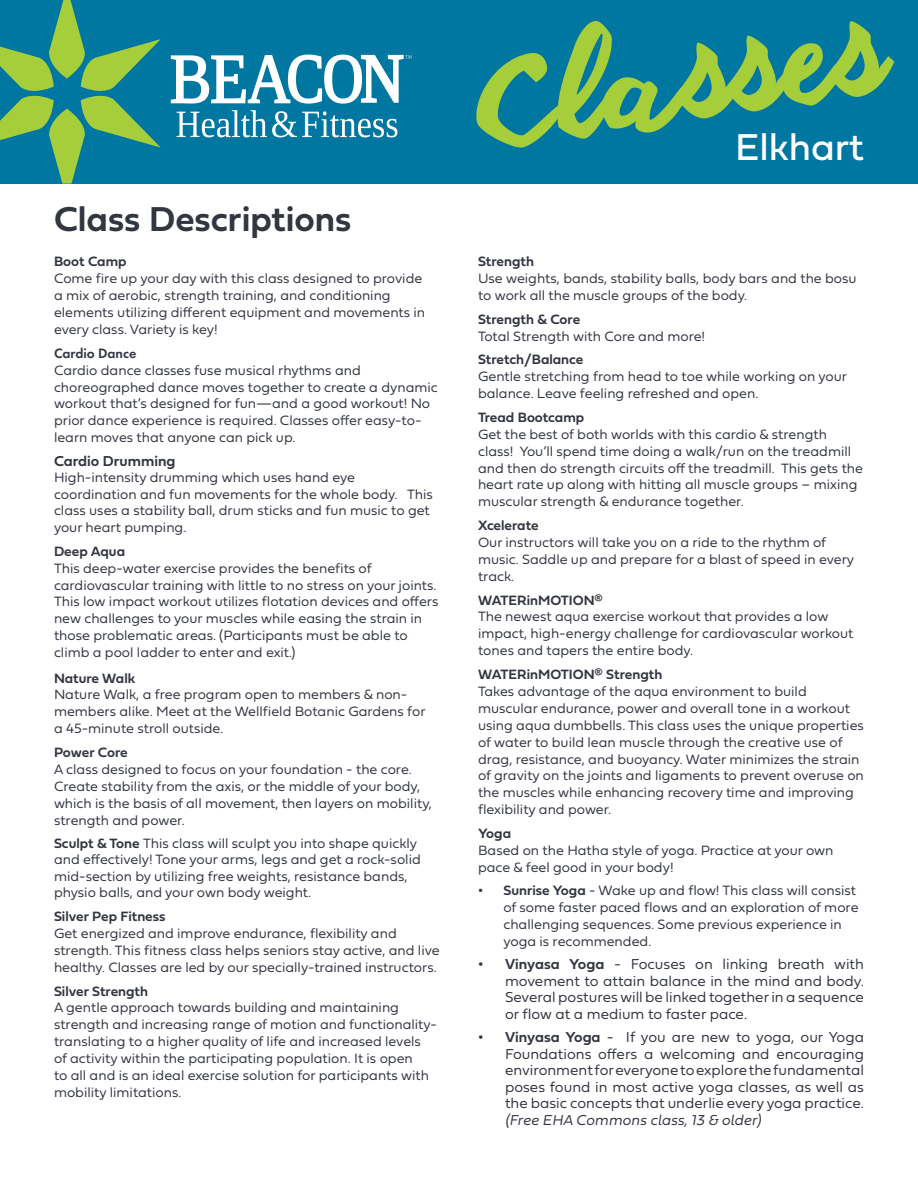
<style>
.page{position:relative;width:918px;height:1188px;background:#fff}
.page>*{position:absolute;margin:0;border:0;box-sizing:border-box;transform-origin:0 0}
.t1{font:124.8px "anothershabby";color:#a5ce3a;scale:.96 1}
.t2{font:39px "Fieldwork Geo Regular";color:#fff}
.t3{font:36px "Fieldwork Geo Demibold";color:#323640}
.t4{font:15px/16.5px "Fieldwork Geo Light";color:#323640;text-align:justify}
.t5{font:15px "Fieldwork Geo Demibold";color:#323640}
.t6{font:14.1px/17px "Fieldwork Geo Light";color:#323640}
.s1{font-family:"Fieldwork Geo Demibold"}
.s2{font-family:"Futura PT";font-weight:600}
.s3{font-family:"Fieldwork";font-weight:300;font-style:italic}
</style>
<div class="page">
<div style="left:0;top:0;width:918px;height:184px;background:#0077a0"></div>
<svg style="left:0;top:0;width:161px;height:184px"></svg>
<svg style="left:171px;top:55px;width:241px;height:49px"></svg>
<svg style="left:177px;top:110px;width:220px;height:27px"></svg>
<p class="t3" style="left:54px;top:190px;width:299px">Class Descriptions</p>
<p class="t6" style="left:54px;top:252px;width:373px"><span class="s1">Boot Camp<br></span>Come fire up your day with this class designed to provide a mix of aerobic, strength training, and conditioning elements utilizing different equipment and movements in every class. Variety is key!</p>
<p class="t6" style="left:54px;top:344px;width:385px"><span class="s2">Cardio Dance<br></span>Cardio dance classes fuse musical rhythms and choreographed dance moves together to create a dynamic workout that’s designed for fun—and a good workout! No prior dance experience is required. Classes offer easy-to&shy;learn moves that anyone can pick up.</p>
<p class="t5" style="left:54px;top:449px;width:123px">Cardio Drumming</p>
<p class="t6" style="left:54px;top:468px;width:380px">High-intensity drumming which uses hand eye coordination and fun movements for the whole body. This class uses a stability ball, drum sticks and fun music to get your heart pumping.</p>
<p class="t6" style="left:54px;top:542px;width:386px"><span class="s1">Deep Aqua<br></span>This deep-water exercise provides the benefits of cardiovascular training with little to no stress on your joints.<br>This low impact workout utilizes flotation devices and offers new challenges to your muscles while easing the strain in those problematic areas. (Participants must be able to climb a pool ladder to enter and exit.)</p>
<p class="t6" style="left:54px;top:669px;width:373px"><span class="s1">Nature Walk<br></span>Nature Walk, a free program open to members &amp; non&shy;members alike. Meet at the Wellfield Botanic Gardens for a 45-minute stroll outside.</p>
<p class="t6" style="left:54px;top:743px;width:379px"><span class="s1">Power Core<br></span>A class designed to focus on your foundation - the core.<br>Create stability from the axis, or the middle of your body, which is the basis of all movement, then layers on mobility, strength and power.</p>
<p class="t6" style="left:54px;top:834px;width:368px;line-height:16.5px"><span class="s1">Sculpt &amp; Tone</span> This class will sculpt you into shape quickly and effectively! Tone your arms, legs and get a rock-solid mid-section by utilizing free weights, resistance bands, physio balls, and your own body weight.</p>
<p class="t6" style="left:54px;top:907px;width:387px"><span class="s1">Silver Pep Fitness<br></span>Get energized and improve endurance, flexibility and strength. This fitness class helps seniors stay active, and live healthy. Classes are led by our specially-trained instructors.</p>
<p class="t6" style="left:54px;top:982px;width:385px"><span class="s1">Silver Strength<br></span>A gentle approach towards building and maintaining strength and increasing range of motion and functionality&shy;translating to a higher quality of life and increased levels of activity within the participating population. It is open<br>to all and is an ideal exercise solution for participants with mobility limitations.</p>
<p class="t1" style="left:466px;top:36px;width:431px;rotate:-8deg">Classes</p>
<p class="t2" style="left:735px;top:116px;width:130px">Elkhart</p>
<p class="t6" style="left:478px;top:252px;width:380px"><span class="s1">Strength<br></span>Use weights, bands, stability balls, body bars and the bosu to work all the muscle groups of the body.</p>
<p class="t6" style="left:478px;top:310px;width:229px"><span class="s1">Strength &amp; Core<br></span>Total Strength with Core and more!</p>
<p class="t6" style="left:478px;top:350px;width:371px"><span class="s1">Stretch/Balance<br></span>Gentle stretching from head to toe while working on your balance. Leave feeling refreshed and open.</p>
<p class="t6" style="left:478px;top:408px;width:387px"><span class="s1">Tread Bootcamp<br></span>Get the best of both worlds with this cardio &amp; strength class! You’ll spend time doing a walk/run on the treadmill and then do strength circuits off the treadmill. This gets the heart rate up along with hitting all muscle groups – mixing muscular strength &amp; endurance together.</p>
<p class="t6" style="left:478px;top:516px;width:378px"><span class="s1">Xcelerate<br></span>Our instructors will take you on a ride to the rhythm of music. Saddle up and prepare for a blast of speed in every track.</p>
<p class="t6" style="left:478px;top:591px;width:377px"><span class="s1">WATERinMOTION®<br></span>The newest aqua exercise workout that provides a low impact, high-energy challenge for cardiovascular workout tones and tapers the entire body.</p>
<p class="t6" style="left:478px;top:665px;width:387px"><span class="s1">WATERinMOTION® Strength<br></span>Takes advantage of the aqua environment to build muscular endurance, power and overall tone in a workout using aqua dumbbells. This class uses the unique properties of water to build lean muscle through the creative use of drag, resistance, and buoyancy. Water minimizes the strain of gravity on the joints and ligaments to prevent overuse on the muscles while enhancing recovery time and improving flexibility and power.</p>
<p class="t6" style="left:478px;top:824px;width:357px"><span class="s1">Yoga<br></span>Based on the Hatha style of yoga. Practice at your own pace &amp; feel good in your body!</p>
<p class="t6" style="left:503px;top:882px;width:357px;text-indent:-25px"><span class="s1">• Sunrise Yoga</span> - Wake up and flow! This class will consist of some faster paced flows and an exploration of more challenging sequences. Some previous experience in yoga is recommended.</p>
<p class="t4" style="left:505px;top:956px;width:360px;text-indent:-27px"><span class="s1">• Vinyasa Yoga</span> - Focuses on linking breath with movement to attain balance in the mind and body.<br>Several postures will be linked together in a sequence or flow at a medium to faster pace.</p>
<p class="t4" style="left:505px;top:1028px;width:360px;text-indent:-27px"><span class="s1">• Vinyasa Yoga</span> - If you are new to yoga, our Yoga Foundations offers a welcoming and encouraging environment for everyone to explore the fundamental poses found in most active yoga classes, as well as the basic concepts that underlie every yoga practice. <span class="s3">(Free EHA Commons class, 13 &amp; older)</span></p>
</div>
